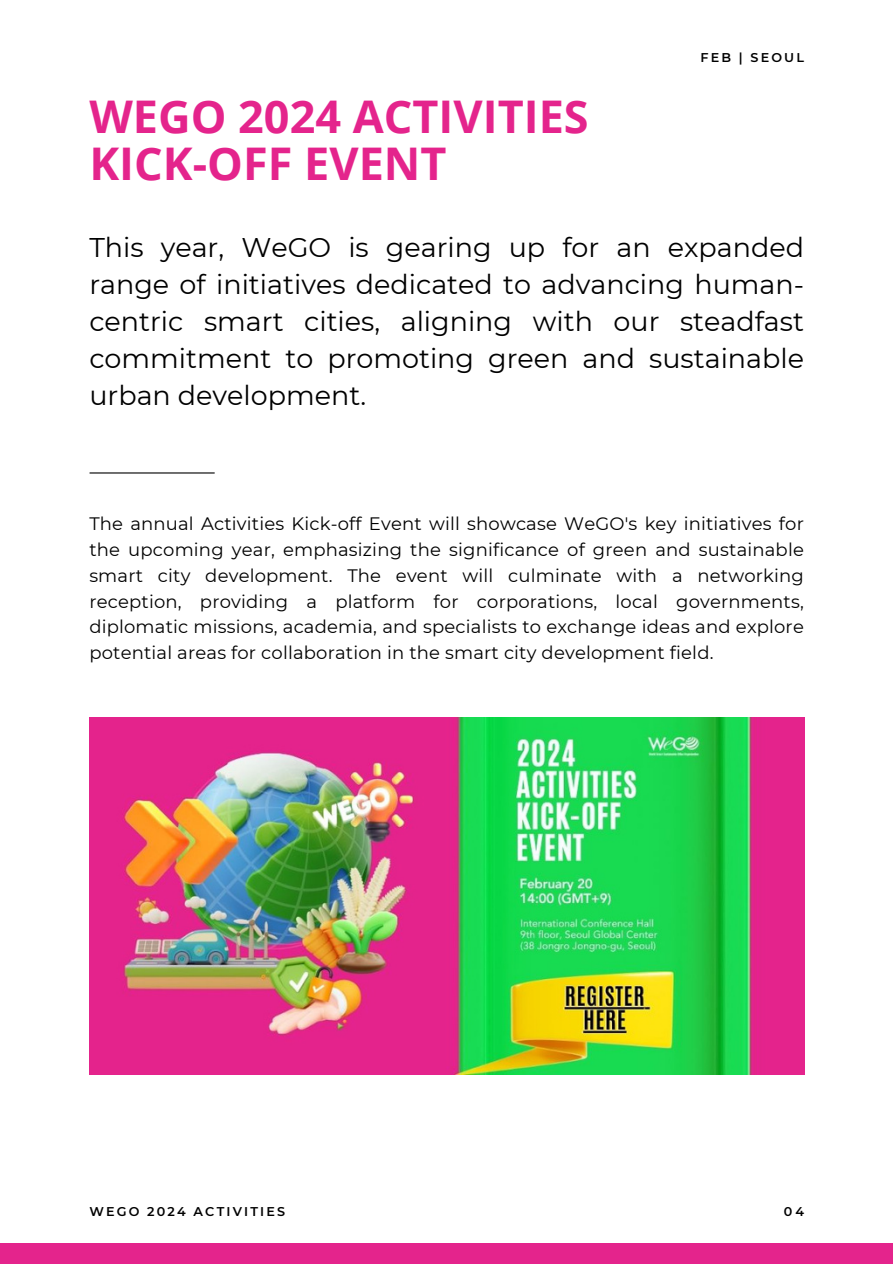
<style>
.page{position:relative;width:893px;height:1264px;background:#fff}
.page>*{position:absolute;margin:0;border:0;box-sizing:border-box;transform-origin:0 0}
.t1{font:700 45px/47.2px "Open Sans";color:#e4248c}
.t2{font:27px/37.2px "Montserrat";color:#000;text-align:justify}
.t3{font:18px/25.8px "Montserrat";letter-spacing:.01em;color:#000;text-align:justify}
.t4{font:600 12.75px "Montserrat";letter-spacing:.17em;color:#000}
</style>
<div class="page">
<div style="left:0;top:1243px;width:892px;height:20px;background:#e4248c"></div>
<hr style="left:90px;top:472px;width:124px;height:1px;background:#000">
<img style="left:89px;top:717px;width:715px;height:357px">
<h1 class="t1" style="left:89px;top:92px;width:501px">WEGO 2024 ACTIVITIES<br>KICK-OFF EVENT</h1>
<p class="t4" style="left:700px;top:48px;width:105px">FEB | SEOUL</p>
<h2 class="t2" style="left:89px;top:227px;width:716px">This year, WeGO is gearing up for an expanded range of initiatives dedicated to advancing human&shy;centric smart cities, aligning with our steadfast commitment to promoting green and sustainable urban development.</h2>
<p class="t3" style="left:89px;top:510px;width:716px">The annual Activities Kick-off Event will showcase WeGO's key initiatives for the upcoming year, emphasizing the significance of green and sustainable smart city development. The event will culminate with a networking reception, providing a platform for corporations, local governments, diplomatic missions, academia, and specialists to exchange ideas and explore potential areas for collaboration in the smart city development field.</p>
<p class="t4" style="left:89px;top:1202px;width:197px">WEGO 2024 ACTIVITIES</p>
<p class="t4" style="left:783px;top:1202px;width:22px">04</p>
</div>
